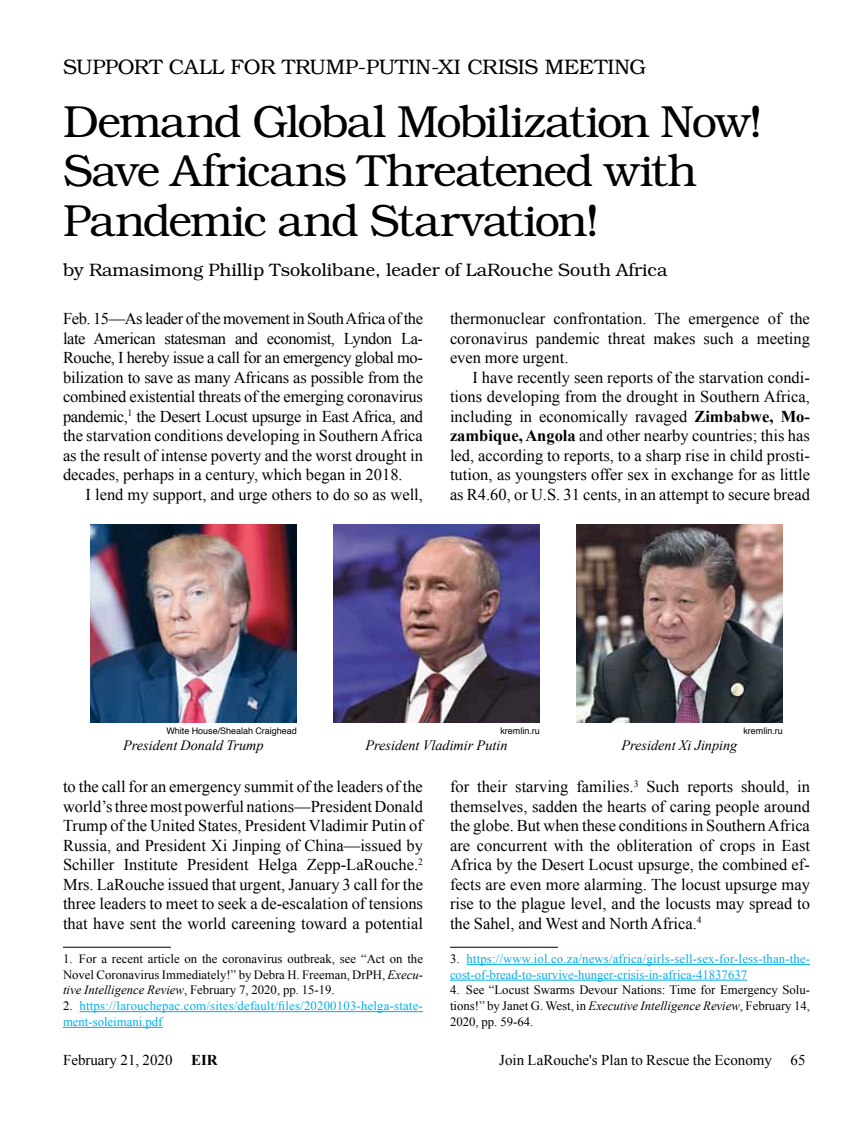
<style>
.page{position:relative;width:864px;height:1134px;background:#fff}
.page>*{position:absolute;margin:0;border:0;box-sizing:border-box;transform-origin:0 0}
.t1{font:300 45px/49.5px "Bookman";letter-spacing:-.035em;color:#000}
.t2{font:300 21px "Bookman";letter-spacing:-.01em;color:#000}
.t3{font:300 18px "Bookman";color:#000}
.t4{font:16.5px/19.5px "Times New Roman";color:#000;text-align:justify}
.t5{font:15px "Times New Roman";color:#000}
.t6{font:italic 14.25px "Times New Roman";color:#000}
.t7{font:12.75px/15.8px "Times New Roman";color:#000;text-align:justify}
.t8{font:12.75px/15.8px "Times New Roman";letter-spacing:.015em;color:#00aeef}
.t9{font:9px "Helvetica";color:#000}
.s1{font-weight:700}
.s2{font-style:italic}
.s3{color:#000}
</style>
<div class="page">
<hr style="left:63px;top:947px;width:108px;height:1px;background:#000">
<hr style="left:80px;top:1011px;width:343px;height:1px;background:#00aeef">
<hr style="left:63px;top:1027px;width:99px;height:1px;background:#00aeef">
<hr style="left:450px;top:947px;width:108px;height:1px;background:#000">
<hr style="left:466px;top:964px;width:344px;height:1px;background:#00aeef">
<hr style="left:450px;top:980px;width:297px;height:1px;background:#00aeef">
<img style="left:333px;top:525px;width:207px;height:198px">
<img style="left:90px;top:525px;width:207px;height:198px">
<img style="left:576px;top:525px;width:207px;height:198px">
<p class="t2" style="left:63px;top:54px;width:29px">Support</p>
<p class="t2" style="left:169px;top:54px;width:30px">Call</p>
<p class="t2" style="left:231px;top:54px;width:82px">For Trump</p>
<p class="t2" style="left:358px;top:54px;width:35px">-Putin</p>
<p class="t2" style="left:431px;top:54px;width:64px">-Xi Crisis</p>
<p class="t2" style="left:545px;top:54px;width:34px">Meeting</p>
<h1 class="t1" style="left:63px;top:97px;width:701px">Demand Global Mobilization Now!<br>Save Africans Threatened with<br>Pandemic and Starvation!</h1>
<p class="t3" style="left:63px;top:259px;width:606px">by Ramasimong Phillip Tsokolibane, leader of LaRouche South Africa</p>
<p class="t4" style="left:63px;top:308px;width:362px">Feb. 15—As leader of the movement in South Africa of the late American statesman and economist, Lyndon La-Rouche, I hereby issue a call for an emergency global mo&shy;bilization to save as many Africans as possible from the combined existential threats of the emerging coronavirus pandemic,<sup>1</sup> the Desert Locust upsurge in East Africa, and the starvation conditions developing in Southern Africa as the result of intense poverty and the worst drought in decades, perhaps in a century, which began in 2018.</p>
<p class="t4" style="left:86px;top:484px;width:339px">I lend my support, and urge others to do so as well,</p>
<p class="t4" style="left:450px;top:308px;width:362px">thermonuclear confrontation. The emergence of the coronavirus pandemic threat makes such a meeting even more urgent.</p>
<p class="t4" style="left:450px;top:367px;width:362px;text-indent:23px">I have recently seen reports of the starvation condi&shy;tions developing from the drought in Southern Africa, including in economically ravaged <span class="s1">Zimbabwe, Mo&shy;zambique, Angola</span> and other nearby countries; this has led, according to reports, to a sharp rise in child prosti&shy;tution, as youngsters offer sex in exchange for as little as R4.60, or U.S. 31 cents, in an attempt to secure bread</p>
<p class="t9" style="left:166px;top:724px;width:132px">White House/Shealah Craighead</p>
<p class="t6" style="left:123px;top:735px;width:142px">President Donald Trump</p>
<p class="t9" style="left:500px;top:724px;width:41px">kremlin.ru</p>
<p class="t6" style="left:365px;top:735px;width:144px">President Vladimir Putin</p>
<p class="t9" style="left:743px;top:724px;width:41px">kremlin.ru</p>
<p class="t6" style="left:622px;top:735px;width:117px">President Xi Jinping</p>
<p class="t4" style="left:63px;top:776px;width:362px">to the call for an emergency summit of the leaders of the world’s three most powerful nations—President Donald Trump of the United States, President Vladimir Putin of Russia, and President Xi Jinping of China—issued by Schiller Institute President Helga Zepp-LaRouche.<sup>2<br></sup>Mrs. LaRouche issued that urgent, January 3 call for the three leaders to meet to seek a de-escalation of tensions that have sent the world careening toward a potential</p>
<p class="t7" style="left:63px;top:951px;width:362px">1. For a recent article on the coronavirus outbreak, see “Act on the Novel Coronavirus Immediately!” by Debra H. Freeman, DrPH, <span class="s2">Execu&shy;tive Intelligence Review</span>, February 7, 2020, pp. 15-19.</p>
<p class="t8" style="left:63px;top:998px;width:361px"><span class="s3">2.</span> https://larouchepac.com/sites/default/files/20200103-helga-state&shy;ment-soleimani.pdf</p>
<p class="t4" style="left:450px;top:776px;width:362px">for their starving families.<sup>3</sup> Such reports should, in themselves, sadden the hearts of caring people around the globe. But when these conditions in Southern Africa are concurrent with the obliteration of crops in East Africa by the Desert Locust upsurge, the combined ef&shy;fects are even more alarming. The locust upsurge may rise to the plague level, and the locusts may spread to the Sahel, and West and North Africa.<sup>4</sup></p>
<p class="t8" style="left:450px;top:951px;width:362px"><span class="s3">3.</span> https://www.iol.co.za/news/africa/girls-sell-sex-for-less-than-the&shy;cost-of-bread-to-survive-hunger-crisis-in-africa-41837637</p>
<p class="t7" style="left:450px;top:982px;width:362px">4. See “Locust Swarms Devour Nations: Time for Emergency Solu&shy;tions!” by Janet G. West, in <span class="s2">Executive Intelligence Review</span>, February 14, 2020, pp. 59-64.</p>
<p class="t5" style="left:63px;top:1050px;width:156px">February 21, 2020 <span class="s1">EIR</span></p>
<p class="t5" style="left:499px;top:1050px;width:308px">Join LaRouche's Plan to Rescue the Economy 65</p>
</div>
